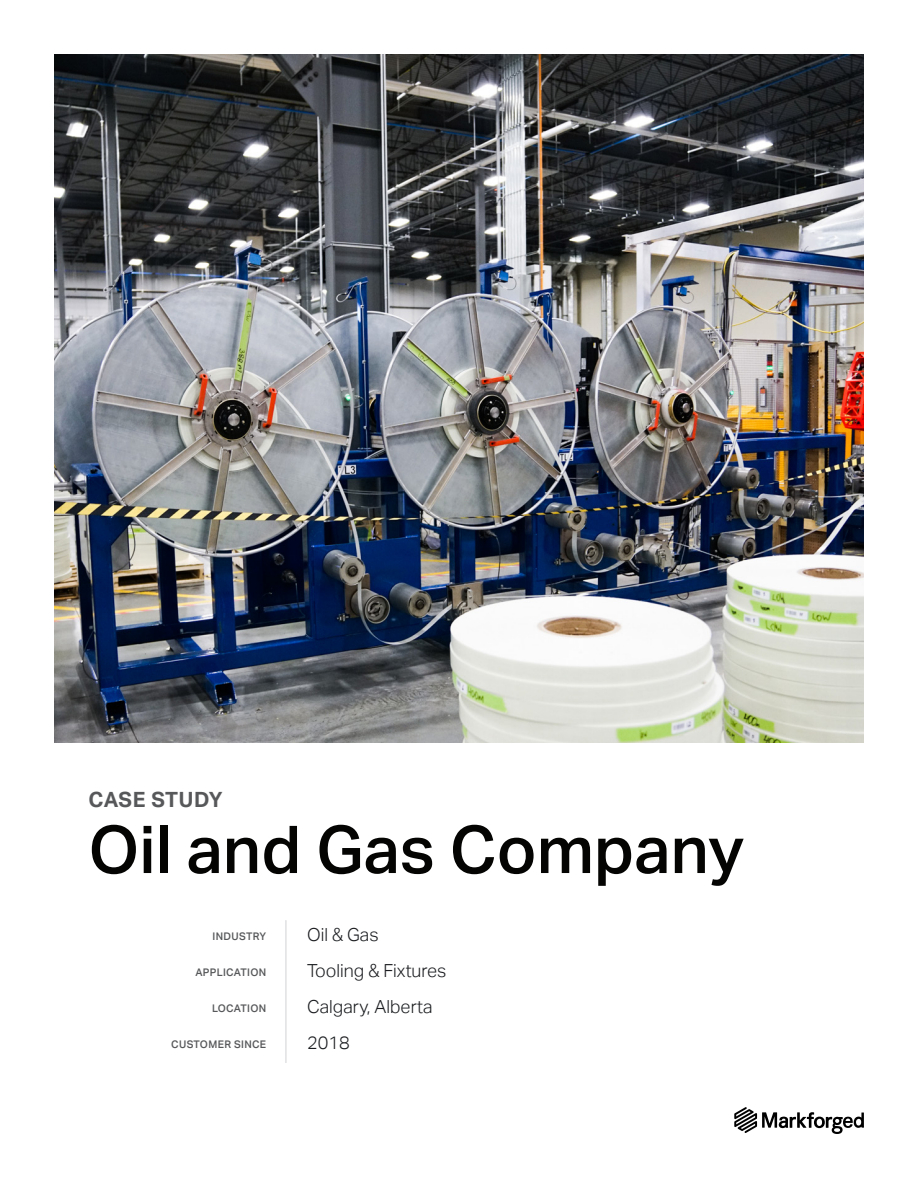
<style>
.page{position:relative;width:918px;height:1188px;background:#fff}
.page>*{position:absolute;margin:0;border:0;box-sizing:border-box;transform-origin:0 0}
.t1{font:500 66px "Aktiv Grotesk";color:#040503}
.t2{font:700 21px "Aktiv Grotesk";letter-spacing:.02em;color:#57585a}
.p_category{font:300 18px "Aktiv Grotesk";color:#1a1c1f}
.p_category-2{font:500 10.5px "Aktiv Grotesk";letter-spacing:.03em;color:#57585a}
</style>
<div class="page">
<img style="left:54px;top:54px;width:810px;height:689px">
<hr style="left:285px;top:920px;width:2px;height:143px;background:#e0e1e3">
<svg style="left:734px;top:1107px;width:130px;height:27px"></svg>
<p class="t2" style="left:88px;top:788px;width:136px">CASE STUDY</p>
<p class="t1" style="left:88px;top:812px;width:657px">Oil and Gas Company</p>
<p class="p_category-2" style="left:213px;top:930px;width:55px">INDUSTRY</p>
<p class="p_category-2" style="left:195px;top:966px;width:72px">APPLICATION</p>
<p class="p_category-2" style="left:212px;top:1002px;width:56px">LOCATION</p>
<p class="p_category-2" style="left:171px;top:1038px;width:96px">CUSTOMER SINCE</p>
<p class="p_category" style="left:307px;top:924px;width:73px">Oil &amp; Gas</p>
<p class="p_category" style="left:307px;top:960px;width:141px">Tooling &amp; Fixtures</p>
<p class="p_category" style="left:307px;top:996px;width:127px">Calgary, Alberta</p>
<p class="p_category" style="left:307px;top:1032px;width:44px">2018</p>
</div>
